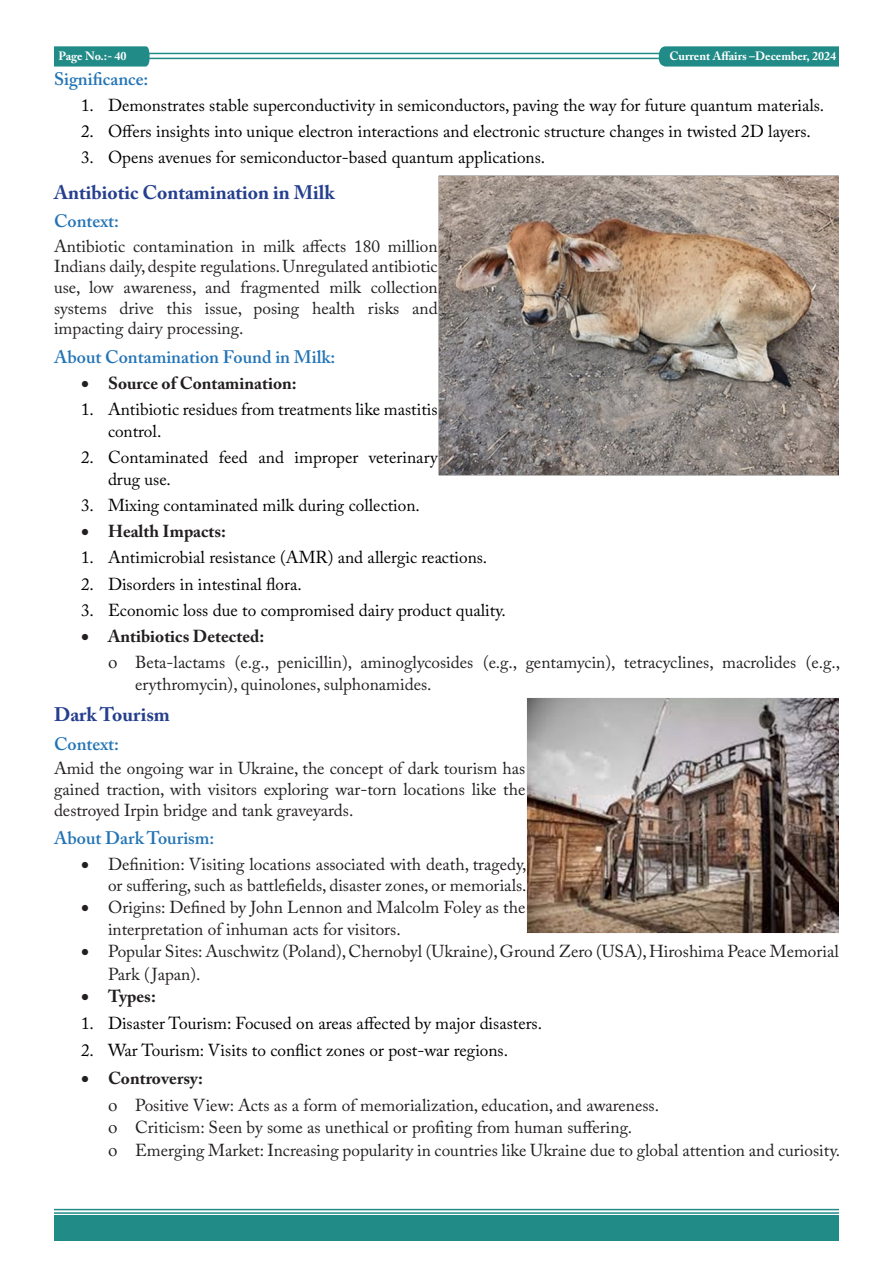
<style>
.page{position:relative;width:893px;height:1263px;background:#fff}
.page>*{position:absolute;margin:0;border:0;box-sizing:border-box;transform-origin:0 0}
.Main_Heading{font:700 19.5px "Adobe Caslon Pro";color:#253f8e}
.Sub_heading{font:600 18px "Adobe Caslon Pro";color:#2374b6}
.Paragraph{font:17.25px/20.7px "Adobe Caslon Pro";color:#231f20}
.numbring_Tab{font:17.25px/21.8px "Adobe Caslon Pro";color:#000}
.t1{font:700 17.25px "Adobe Caslon Pro";color:#231f20}
.t2{font:700 12px "Adobe Caslon Pro";color:#fff}
</style>
<div class="page">
<hr style="left:148px;top:53px;width:691px;height:1px;background:#208b87">
<hr style="left:148px;top:58px;width:690px;height:1px;background:#208b87">
<svg style="left:54px;top:46px;width:96px;height:21px;background:#2a908c"></svg>
<svg style="left:659px;top:46px;width:180px;height:21px;background:#29908c"></svg>
<hr style="left:54px;top:1209px;width:785px;height:1px;background:#208b87">
<hr style="left:54px;top:1212px;width:785px;height:2px;background:#208b87">
<div style="left:54px;top:1215px;width:785px;height:26px;background:#208b87"></div>
<img style="left:438px;top:176px;width:401px;height:300px">
<img style="left:527px;top:698px;width:312px;height:235px">
<p class="t2" style="left:59px;top:49px;width:70px">Page No.:- 40</p>
<p class="t2" style="left:669px;top:49px;width:168px">Current Affairs –December, 2024</p>
<p class="Sub_heading" style="left:54px;top:68px;width:96px">Significance:</p>
<p class="numbring_Tab" style="left:81px;top:94px;width:745px">1. Demonstrates stable superconductivity in semiconductors, paving the way for future quantum materials.</p>
<p class="numbring_Tab" style="left:81px;top:120px;width:731px">2. Offers insights into unique electron interactions and electronic structure changes in twisted 2D layers.</p>
<p class="numbring_Tab" style="left:81px;top:146px;width:466px">3. Opens avenues for semiconductor-based quantum applications.</p>
<p class="Main_Heading" style="left:54px;top:180px;width:282px">Antibiotic Contamination in Milk</p>
<p class="Sub_heading" style="left:54px;top:211px;width:67px">Context:</p>
<p class="Paragraph" style="left:54px;top:235px;width:385px;text-align:justify">Antibiotic contamination in milk affects 180 million Indians daily, despite regulations. Unregulated antibiotic use, low awareness, and fragmented milk collection systems drive this issue, posing health risks and impacting dairy processing.</p>
<p class="Sub_heading" style="left:54px;top:346px;width:283px">About Contamination Found in Milk:</p>
<p class="t1" style="left:81px;top:373px;width:217px">• Source of Contamination:</p>
<p class="numbring_Tab" style="left:108px;top:398px;width:331px;text-indent:-27px">1. Antibiotic residues from treatments like mastitis control.</p>
<p class="numbring_Tab" style="left:108px;top:446px;width:331px;text-indent:-27px">2. Contaminated feed and improper veterinary drug use.</p>
<p class="numbring_Tab" style="left:81px;top:494px;width:340px">3. Mixing contaminated milk during collection.</p>
<p class="t1" style="left:81px;top:521px;width:146px">• Health Impacts:</p>
<p class="numbring_Tab" style="left:81px;top:546px;width:408px">1. Antimicrobial resistance (AMR) and allergic reactions.</p>
<p class="numbring_Tab" style="left:81px;top:573px;width:222px">2. Disorders in intestinal flora.</p>
<p class="numbring_Tab" style="left:81px;top:599px;width:426px">3. Economic loss due to compromised dairy product quality.</p>
<p class="t1" style="left:81px;top:626px;width:185px">• Antibiotics Detected:</p>
<p class="Paragraph" style="left:135px;top:651px;width:707px;line-height:21.8px;text-indent:-27px">□ Beta-lactams (e.g., penicillin), aminoglycosides (e.g., gentamycin), tetracyclines, macrolides (e.g., erythromycin), quinolones, sulphonamides.</p>
<p class="Main_Heading" style="left:54px;top:703px;width:118px">Dark Tourism</p>
<p class="Sub_heading" style="left:54px;top:733px;width:67px">Context:</p>
<p class="Paragraph" style="left:54px;top:758px;width:473px;text-align:justify">Amid the ongoing war in Ukraine, the concept of dark tourism has gained traction, with visitors exploring war-torn locations like the destroyed Irpin bridge and tank graveyards.</p>
<p class="Sub_heading" style="left:54px;top:828px;width:162px">About Dark Tourism:</p>
<p class="Paragraph" style="left:81px;top:853px;width:447px;line-height:21.8px;text-align:right">• Definition: Visiting locations associated with death, tragedy, or suffering, such as battlefields, disaster zones, or memorials.</p>
<p class="Paragraph" style="left:108px;top:896px;width:419px;line-height:21.8px;text-indent:-27px">• Origins: Defined by John Lennon and Malcolm Foley as the interpretation of inhuman acts for visitors.</p>
<p class="Paragraph" style="left:108px;top:940px;width:732px;line-height:22.5px;text-indent:-27px">• Popular Sites: Auschwitz (Poland), Chernobyl (Ukraine), Ground Zero (USA), Hiroshima Peace Memorial<br>Park ( Japan).</p>
<p class="t1" style="left:81px;top:986px;width:76px">• Types:</p>
<p class="numbring_Tab" style="left:81px;top:1013px;width:463px">1. Disaster Tourism: Focused on areas affected by major disasters.</p>
<p class="numbring_Tab" style="left:81px;top:1040px;width:429px">2. War Tourism: Visits to conflict zones or post-war regions.</p>
<p class="t1" style="left:81px;top:1067px;width:124px">• Controversy:</p>
<p class="Paragraph" style="left:108px;top:1094px;width:553px">□ Positive View: Acts as a form of memorialization, education, and awareness.</p>
<p class="Paragraph" style="left:108px;top:1117px;width:526px">□ Criticism: Seen by some as unethical or profiting from human suffering.</p>
<p class="Paragraph" style="left:108px;top:1139px;width:734px">□ Emerging Market: Increasing popularity in countries like Ukraine due to global attention and curiosity.</p>
</div>
